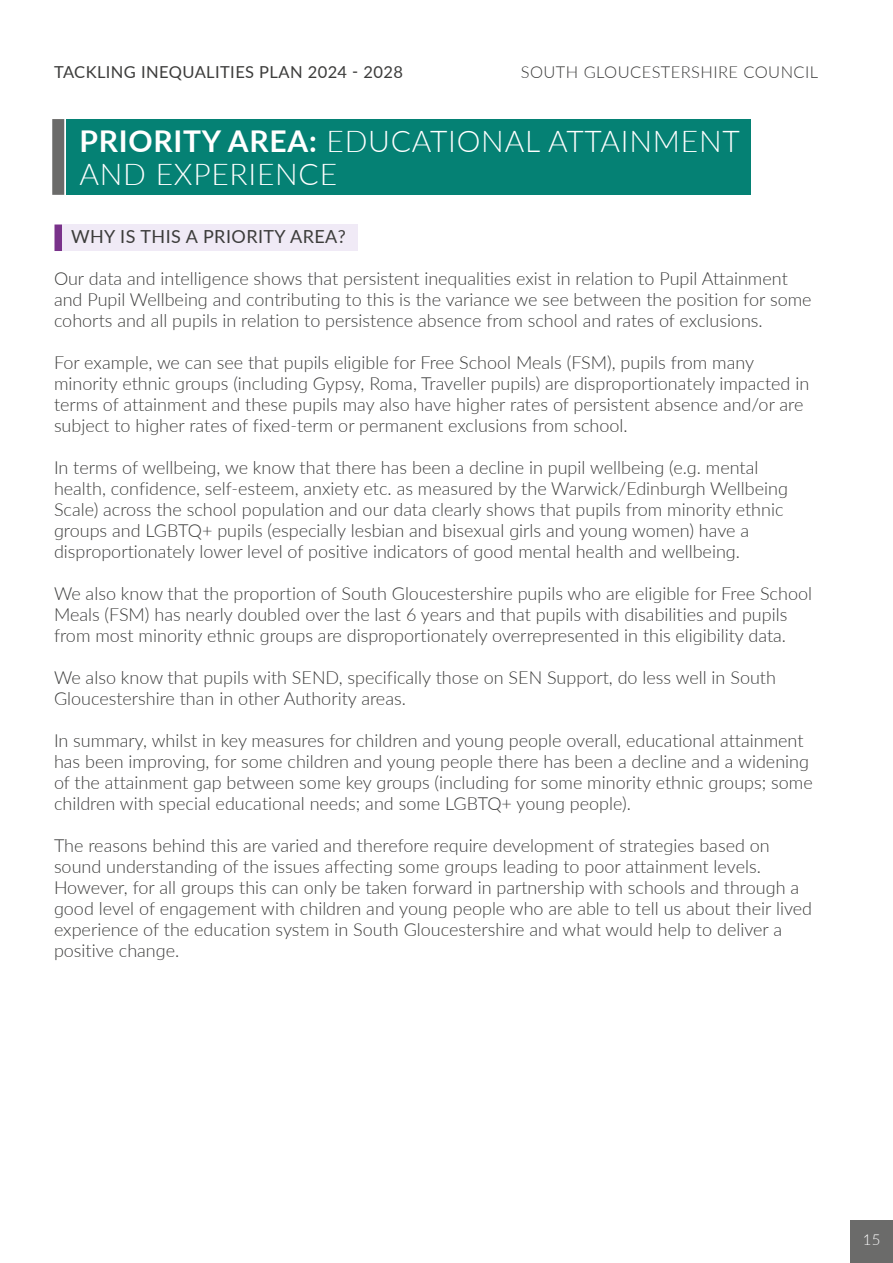
<style>
.page{position:relative;width:893px;height:1263px;background:#fff}
.page>*{position:absolute;margin:0;border:0;box-sizing:border-box;transform-origin:0 0}
.t1{font:300 30px/33px "Lato";letter-spacing:.025em;color:#fff}
.Body{font:300 18px/21px "Lato";color:#3c3c3b}
.Subhead{font:18px "Lato";letter-spacing:.025em;color:#3c3c3b}
.t2{font:16.5px "Lato";letter-spacing:.025em;color:#3c3c3b}
.t3{font:300 16.5px "Lato";letter-spacing:.025em;color:#3c3c3b}
.t4{font:300 15px "Lato";color:#fff}
.s1{font-weight:700}
</style>
<div class="page">
<div style="left:850px;top:1220px;width:43px;height:43px;background:#6b6b6a"></div>
<div style="left:67px;top:119px;width:684px;height:76px;background:#058174"></div>
<div style="left:52px;top:119px;width:12px;height:76px;background:#6b6b6a"></div>
<div style="left:63px;top:224px;width:295px;height:27px;background:#f0eaf6"></div>
<div style="left:55px;top:224px;width:7px;height:27px;background:#79328a"></div>
<p class="t2" style="left:54px;top:60px;width:350px">TACKLING INEQUALITIES PLAN 2024 - 2028</p>
<p class="t3" style="left:521px;top:61px;width:299px">SOUTH GLOUCESTERSHIRE COUNCIL</p>
<p class="t1" style="left:80px;top:123px;width:662px"><span class="s1">PRIORITY AREA:</span> EDUCATIONAL ATTAINMENT<br>AND EXPERIENCE</p>
<p class="Subhead" style="left:71px;top:224px;width:276px">WHY IS THIS A PRIORITY AREA?</p>
<p class="Body" style="left:54px;top:267px;width:759px">Our data and intelligence shows that persistent inequalities exist in relation to Pupil Attainment and Pupil Wellbeing and contributing to this is the variance we see between the position for some cohorts and all pupils in relation to persistence absence from school and rates of exclusions.</p>
<p class="Body" style="left:54px;top:351px;width:757px">For example, we can see that pupils eligible for Free School Meals (FSM), pupils from many minority ethnic groups (including Gypsy, Roma, Traveller pupils) are disproportionately impacted in terms of attainment and these pupils may also have higher rates of persistent absence and/or are subject to higher rates of fixed-term or permanent exclusions from school.</p>
<p class="Body" style="left:54px;top:456px;width:735px">In terms of wellbeing, we know that there has been a decline in pupil wellbeing (e.g. mental health, confidence, self-esteem, anxiety etc. as measured by the Warwick/Edinburgh Wellbeing Scale) across the school population and our data clearly shows that pupils from minority ethnic groups and LGBTQ+ pupils (especially lesbian and bisexual girls and young women) have a disproportionately lower level of positive indicators of good mental health and wellbeing.</p>
<p class="Body" style="left:54px;top:582px;width:760px">We also know that the proportion of South Gloucestershire pupils who are eligible for Free School<br>Meals (FSM) has nearly doubled over the last 6 years and that pupils with disabilities and pupils from most minority ethnic groups are disproportionately overrepresented in this eligibility data.</p>
<p class="Body" style="left:54px;top:666px;width:723px">We also know that pupils with SEND, specifically those on SEN Support, do less well in South<br>Gloucestershire than in other Authority areas.</p>
<p class="Body" style="left:54px;top:729px;width:760px">In summary, whilst in key measures for children and young people overall, educational attainment has been improving, for some children and young people there has been a decline and a widening of the attainment gap between some key groups (including for some minority ethnic groups; some children with special educational needs; and some LGBTQ+ young people).</p>
<p class="Body" style="left:54px;top:834px;width:760px">The reasons behind this are varied and therefore require development of strategies based on sound understanding of the issues affecting some groups leading to poor attainment levels.<br>However, for all groups this can only be taken forward in partnership with schools and through a good level of engagement with children and young people who are able to tell us about their lived experience of the education system in South Gloucestershire and what would help to deliver a positive change.</p>
<p class="t4" style="left:863px;top:1229px;width:19px">15</p>
</div>
